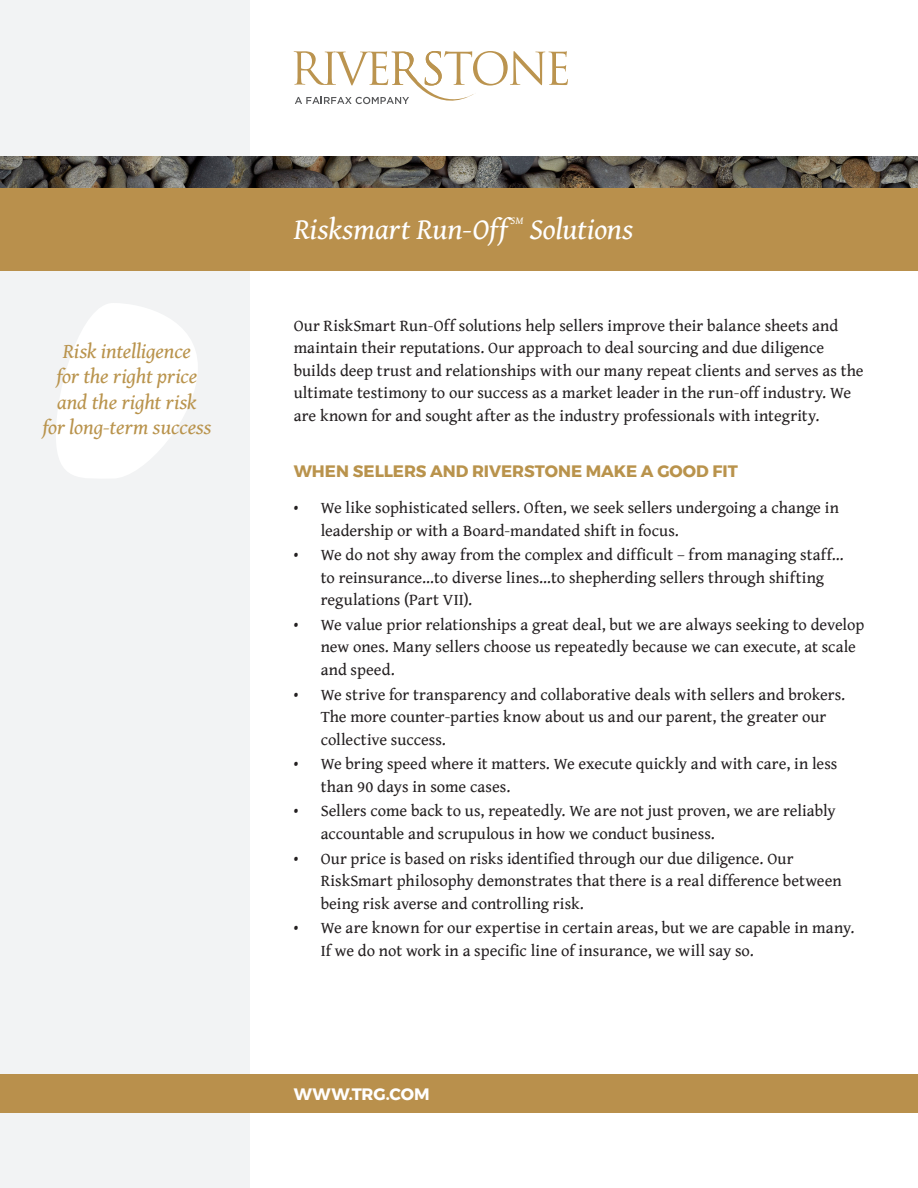
<style>
.page{position:relative;width:918px;height:1188px;background:#fff}
.page>*{position:absolute;margin:0;border:0;box-sizing:border-box;transform-origin:0 0}
.t1{font:italic 30px "Gentium Book Basic";letter-spacing:-.005em;color:#fff}
.t2{font:italic 21px/25.5px "Gentium Book Basic";letter-spacing:-.01em;color:#b9934c;text-align:center}
.RS_Body_3{font:16.5px/22.5px "Gentium Book Basic";color:#231f20}
.RS_Subhead{font:700 16.5px "Montserrat";letter-spacing:-.005em;color:#b9934c}
.RS_Subhead-2{font:700 16.5px "Montserrat";letter-spacing:-.005em;color:#fff}
.t3{font:italic 10.5px "Gentium Book Basic";color:#fff}
</style>
<div class="page">
<svg style="left:294px;top:51px;width:274px;height:53px"></svg>
<div style="left:0;top:0;width:249px;height:1188px;background:#f2f3f4"></div>
<img style="left:0;top:157px;width:918px;height:30px">
<div style="left:0;top:1075px;width:918px;height:38px;background:#b9904c"></div>
<div style="left:0;top:188px;width:918px;height:83px;background:#b9904c"></div>
<svg style="left:56px;top:303px;width:142px;height:175px"></svg>
<p class="t2" style="left:43px;top:338px;width:170px">Risk intelligence<br>for the right price and the right risk<br>for long-term success</p>
<p class="t1" style="left:294px;top:207px;width:215px">Risksmart Run-Off</p>
<p class="t3" style="left:511px;top:213px;width:14px">SM</p>
<p class="t1" style="left:530px;top:207px;width:105px">Solutions</p>
<p class="RS_Body_3" style="left:294px;top:314px;width:572px">Our RiskSmart Run-Off solutions help sellers improve their balance sheets and maintain their reputations. Our approach to deal sourcing and due diligence builds deep trust and relationships with our many repeat clients and serves as the ultimate testimony to our success as a market leader in the run-off industry. We are known for and sought after as the industry professionals with integrity.</p>
<p class="RS_Subhead" style="left:294px;top:458px;width:446px">WHEN SELLERS AND RIVERSTONE MAKE A GOOD FIT</p>
<p class="RS_Body_3" style="left:321px;top:496px;width:520px;text-indent:-27px">• We like sophisticated sellers. Often, we seek sellers undergoing a change in leadership or with a Board-mandated shift in focus.</p>
<p class="RS_Body_3" style="left:321px;top:543px;width:525px;text-indent:-27px">• We do not shy away from the complex and difficult – from managing staff… to reinsurance…to diverse lines…to shepherding sellers through shifting regulations (Part VII).</p>
<p class="RS_Body_3" style="left:321px;top:613px;width:545px;text-indent:-27px">• We value prior relationships a great deal, but we are always seeking to develop new ones. Many sellers choose us repeatedly because we can execute, at scale and speed.</p>
<p class="RS_Body_3" style="left:321px;top:682px;width:526px;text-indent:-27px">• We strive for transparency and collaborative deals with sellers and brokers.<br>The more counter-parties know about us and our parent, the greater our collective success.</p>
<p class="RS_Body_3" style="left:321px;top:752px;width:518px;text-indent:-27px">• We bring speed where it matters. We execute quickly and with care, in less than 90 days in some cases.</p>
<p class="RS_Body_3" style="left:321px;top:799px;width:517px;text-indent:-27px">• Sellers come back to us, repeatedly. We are not just proven, we are reliably accountable and scrupulous in how we conduct business.</p>
<p class="RS_Body_3" style="left:321px;top:846px;width:523px;text-indent:-27px">• Our price is based on risks identified through our due diligence. Our<br>RiskSmart philosophy demonstrates that there is a real difference between being risk averse and controlling risk.</p>
<p class="RS_Body_3" style="left:321px;top:916px;width:535px;text-indent:-27px">• We are known for our expertise in certain areas, but we are capable in many.<br>If we do not work in a specific line of insurance, we will say so.</p>
<p class="RS_Subhead-2" style="left:294px;top:1081px;width:137px">WWW.TRG.COM</p>
</div>
